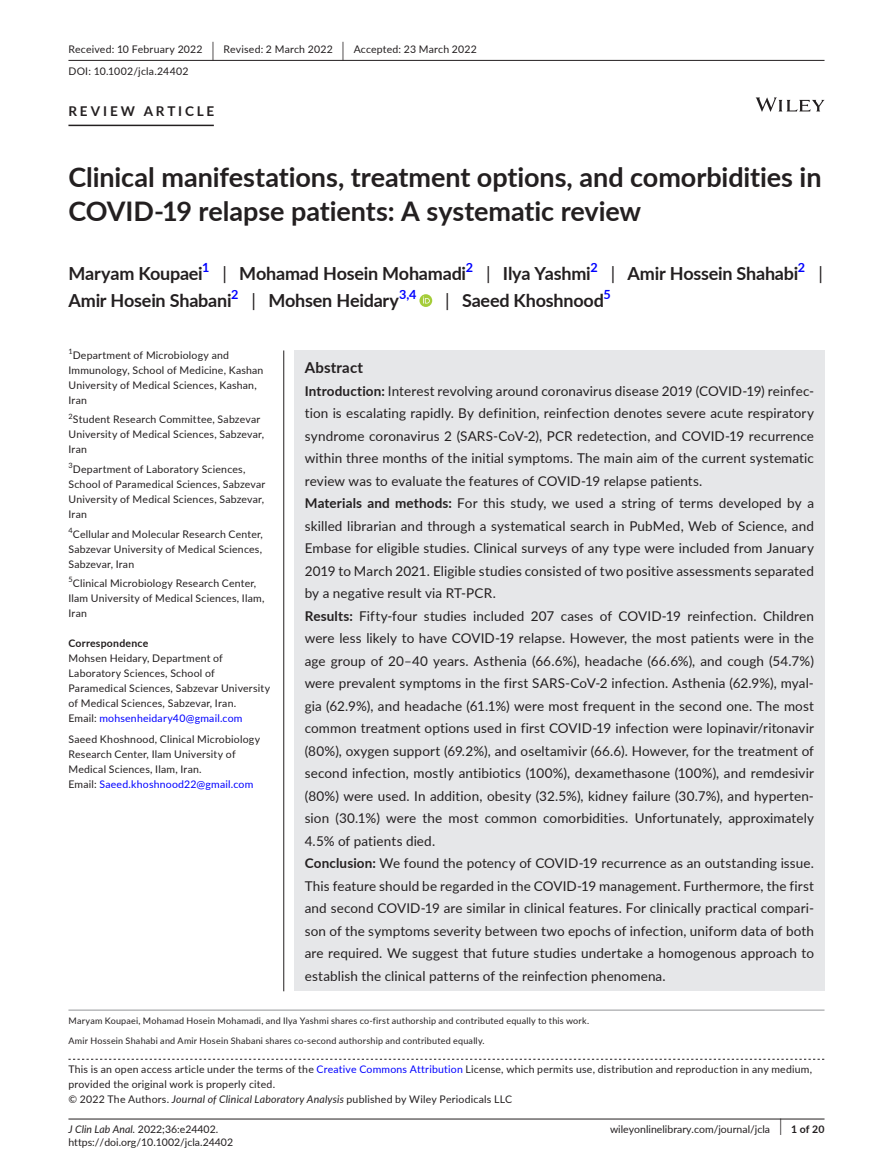
<style>
.page{position:relative;width:893px;height:1174px;background:#fff}
.page>*{position:absolute;margin:0;border:0;box-sizing:border-box;transform-origin:0 0}
.t1{font:700 27px/34.5px "Lato";letter-spacing:-.005em;color:#231f20}
.t2{font:700 18px "Lato";letter-spacing:-.01em;color:#231f20}
.t3{font:18px "Lato";color:#231f20}
.t4{font:700 15px "Lato";letter-spacing:.015em;color:#231f20}
.t5{font:13.5px/22.5px "Lato";letter-spacing:.01em;color:#231f20}
.t6{font:700 13.5px "Lato";letter-spacing:.21em;color:#231f20}
.t7{font:700 12.6px "Lato";color:#00f}
.t8{font:10.5px/15px "Lato";letter-spacing:.02em;color:#231f20}
.t9{font:10.5px "Lato";color:#231f20}
.t10{font:700 10.5px "Lato";letter-spacing:.02em;color:#231f20}
.t11{font:9px/19.5px "Lato";letter-spacing:.025em;color:#231f20}
.t12{font:7.35px "Lato";color:#231f20}
.s1{font-size:19.65px}
.s2{font-weight:400}
.s3{color:#00f}
.s4{font-weight:700}
.s5{font-style:italic}
.s6{font-weight:400;font-size:17.4px}
</style>
<div class="page">
<hr style="left:68px;top:1118px;width:756px;height:1px;background:#231f20">
<svg style="left:756px;top:97px;width:68px;height:15px"></svg>
<hr style="left:68px;top:60px;width:756px;height:1px;background:#231f20">
<hr style="left:68px;top:125px;width:146px;height:1px;background:#231f20">
<svg style="left:419px;top:294px;width:13px;height:13px"></svg>
<svg style="left:423px;top:296px;width:7px;height:7px"></svg>
<svg style="left:68px;top:1058px;width:756px;height:1px"></svg>
<hr style="left:68px;top:1009px;width:756px;height:1px;background:#939598">
<div style="left:294px;top:350px;width:530px;height:641px;background:#e6e7e9"></div>
<hr style="left:283px;top:350px;width:1px;height:641px;background:#231f20">
<p class="t8" style="left:68px;top:38px;width:410px;line-height:21.8px">Received: 10 February 2022 <span class="s1">|</span> Revised: 2 March 2022 <span class="s1">|</span> Accepted: 23 March 2022<br>DOI: 10.1002/jcla.24402</p>
<p class="t6" style="left:68px;top:101px;width:147px">REVIEW ARTICLE</p>
<h1 class="t1" style="left:68px;top:159px;width:755px">Clinical manifestations, treatment options, and comorbidities in<br>COVID-19 relapse patients: A systematic review</h1>
<h2 class="t2" style="left:68px;top:260px;width:136px">Maryam Koupaei</h2>
<p class="t7" style="left:202px;top:258px;width:9px">1</p>
<h2 class="t2" style="left:223px;top:260px;width:245px"><span class="s2">|</span> Mohamad Hosein Mohamadi</h2>
<p class="t7" style="left:466px;top:258px;width:9px">2</p>
<h2 class="t2" style="left:486px;top:260px;width:106px"><span class="s2">|</span> Ilya Yashmi</h2>
<p class="t7" style="left:590px;top:258px;width:9px">2</p>
<h2 class="t2" style="left:611px;top:260px;width:189px"><span class="s2">|</span> Amir Hossein Shahabi</h2>
<p class="t7" style="left:798px;top:258px;width:9px">2</p>
<h2 class="t3" style="left:818px;top:260px;width:6px">|</h2>
<h2 class="t2" style="left:68px;top:287px;width:165px">Amir Hosein Shabani</h2>
<p class="t7" style="left:231px;top:285px;width:9px">2</p>
<h2 class="t2" style="left:252px;top:287px;width:149px"><span class="s2">|</span> Mohsen Heidary</h2>
<p class="t7" style="left:399px;top:285px;width:19px">3,4</p>
<h2 class="t2" style="left:445px;top:287px;width:160px"><span class="s2">|</span> Saeed Khoshnood</h2>
<p class="t7" style="left:604px;top:285px;width:9px">5</p>
<p class="t12" style="left:68px;top:346px;width:6px">1</p>
<p class="t8" style="left:68px;top:347px;width:197px;text-indent:4px">Department of Microbiology and<br>Immunology, School of Medicine, Kashan<br>University of Medical Sciences, Kashan,<br>Iran</p>
<p class="t8" style="left:68px;top:412px;width:197px"><sup>2</sup>Student Research Committee, Sabzevar<br>University of Medical Sciences, Sabzevar,<br>Iran</p>
<p class="t8" style="left:68px;top:461px;width:198px"><sup>3</sup>Department of Laboratory Sciences,<br>School of Paramedical Sciences, Sabzevar<br>University of Medical Sciences, Sabzevar,<br>Iran</p>
<p class="t8" style="left:68px;top:526px;width:196px;text-align:justify"><sup>4</sup>Cellular and Molecular Research Center, Sabzevar University of Medical Sciences, Sabzevar, Iran</p>
<p class="t8" style="left:68px;top:575px;width:198px"><sup>5</sup>Clinical Microbiology Research Center,<br>Ilam University of Medical Sciences, Ilam,<br>Iran</p>
<p class="t10" style="left:68px;top:635px;width:81px">Correspondence</p>
<p class="t8" style="left:68px;top:650px;width:203px">Mohsen Heidary, Department of Laboratory Sciences, School of Paramedical Sciences, Sabzevar University of Medical Sciences, Sabzevar, Iran.<br>Email: <span class="s3">mohsenheidary40@gmail.com</span></p>
<p class="t8" style="left:68px;top:731px;width:193px">Saeed Khoshnood, Clinical Microbiology Research Center, Ilam University of Medical Sciences, Ilam, Iran.<br>Email: <span class="s3">Saeed.khoshnood22@gmail.com</span></p>
<p class="t4" style="left:305px;top:356px;width:60px">Abstract</p>
<p class="t5" style="left:305px;top:379px;width:511px"><span class="s4">Introduction:</span> Interest revolving around coronavirus disease 2019 (COVID-19) reinfec&shy;tion is escalating rapidly. By definition, reinfection denotes severe acute respiratory syndrome coronavirus 2 (SARS-CoV-2), PCR redetection, and COVID-19 recurrence within three months of the initial symptoms. The main aim of the current systematic review was to evaluate the features of COVID-19 relapse patients.<br><span class="s4">Materials and methods:</span> For this study, we used a string of terms developed by a skilled librarian and through a systematical search in PubMed, Web of Science, and Embase for eligible studies. Clinical surveys of any type were included from January 2019 to March 2021. Eligible studies consisted of two positive assessments separated by a negative result via RT-PCR.<br><span class="s4">Results:</span> Fifty-four studies included 207 cases of COVID-19 reinfection. Children were less likely to have COVID-19 relapse. However, the most patients were in the age group of 20–40 years. Asthenia (66.6%), headache (66.6%), and cough (54.7%) were prevalent symptoms in the first SARS-CoV-2 infection. Asthenia (62.9%), myal&shy;gia (62.9%), and headache (61.1%) were most frequent in the second one. The most common treatment options used in first COVID-19 infection were lopinavir/ritonavir (80%), oxygen support (69.2%), and oseltamivir (66.6). However, for the treatment of second infection, mostly antibiotics (100%), dexamethasone (100%), and remdesivir (80%) were used. In addition, obesity (32.5%), kidney failure (30.7%), and hyperten&shy;sion (30.1%) were the most common comorbidities. Unfortunately, approximately 4.5% of patients died.<br><span class="s4">Conclusion:</span> We found the potency of COVID-19 recurrence as an outstanding issue.<br>This feature should be regarded in the COVID-19 management. Furthermore, the first and second COVID-19 are similar in clinical features. For clinically practical compari&shy;son of the symptoms severity between two epochs of infection, uniform data of both are required. We suggest that future studies undertake a homogenous approach to establish the clinical patterns of the reinfection phenomena.</p>
<p class="t11" style="left:68px;top:1010px;width:522px">Maryam Koupaei, Mohamad Hosein Mohamadi, and Ilya Yashmi shares co-first authorship and contributed equally to this work.<br>Amir Hossein Shahabi and Amir Hosein Shabani shares co-second authorship and contributed equally.</p>
<p class="t8" style="left:68px;top:1061px;width:745px">This is an open access article under the terms of the <span class="s3">Creative Commons Attribution</span> License, which permits use, distribution and reproduction in any medium, provided the original work is properly cited.<br>© 2022 The Authors. <span class="s5">Journal of Clinical Laboratory Analysis</span> published by Wiley Periodicals LLC</p>
<p class="t9" style="left:68px;top:1121px;width:151px"><span class="s5">J Clin Lab Anal.</span> 2022;36:e24402.</p>
<p class="t10" style="left:779px;top:1121px;width:46px"><span class="s6">|</span> 1 of 20</p>
<p class="t9" style="left:68px;top:1135px;width:166px">https://doi.org/10.1002/jcla.24402</p>
<p class="t9" style="left:610px;top:1121px;width:162px">wileyonlinelibrary.com/journal/jcla</p>
</div>
